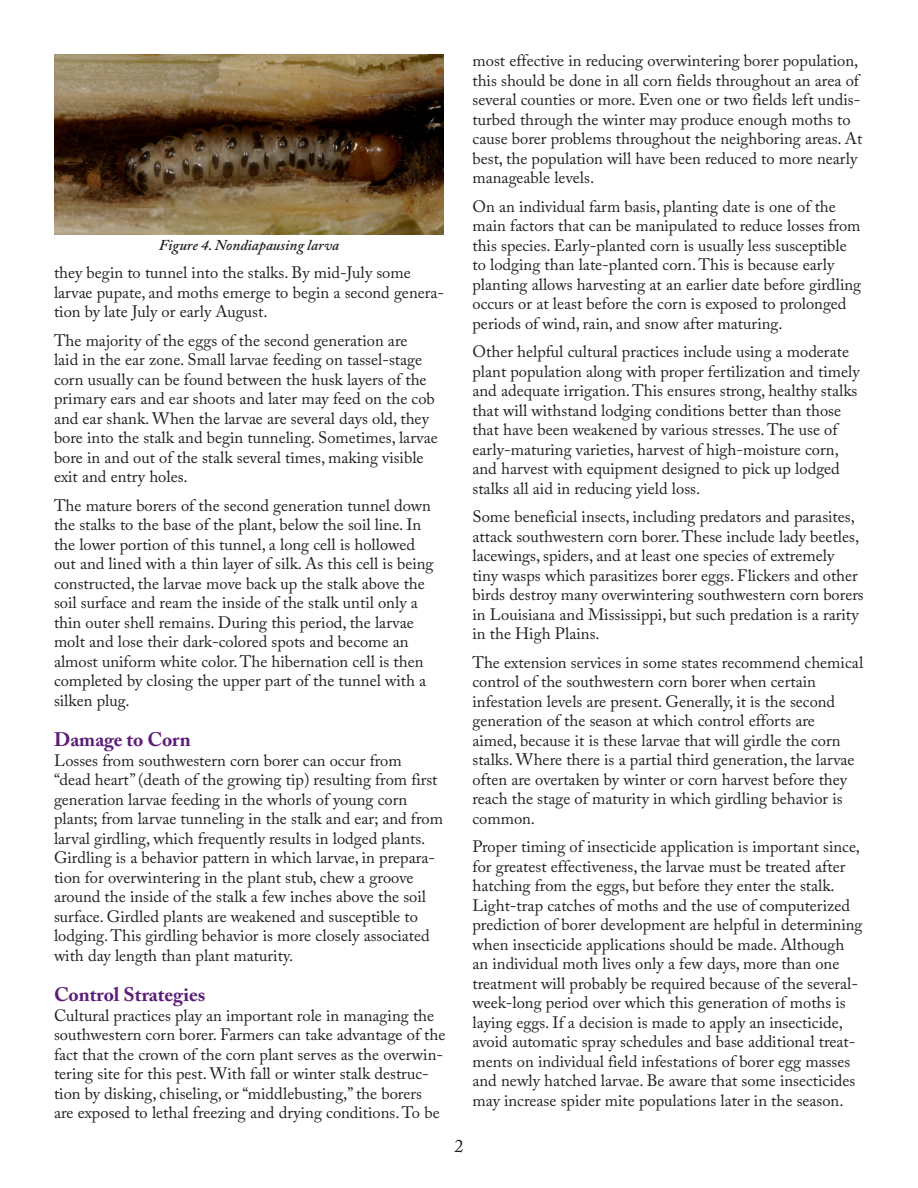
<style>
.page{position:relative;width:918px;height:1188px;background:#fff}
.page>*{position:absolute;margin:0;border:0;box-sizing:border-box;transform-origin:0 0}
.SUBHEAD{font:700 19.5px "Adobe Caslon Pro";color:#5c1d78}
.t1{font:18px "Adobe Caslon Pro";color:#231f20}
.BODY{font:16.5px/19.5px "Adobe Caslon Pro";color:#231f20}
.t2{font:italic 600 15px "Adobe Caslon Pro";color:#231f20}
</style>
<div class="page">
<img style="left:54px;top:54px;width:390px;height:181px">
<p class="t2" style="left:159px;top:236px;width:182px">Figure 4. Nondiapausing larva</p>
<p class="BODY" style="left:54px;top:263px;width:392px">they begin to tunnel into the stalks. By mid-July some larvae pupate, and moths emerge to begin a second genera&shy;tion by late July or early August.</p>
<p class="BODY" style="left:54px;top:330px;width:385px">The majority of the eggs of the second generation are<br>laid in the ear zone. Small larvae feeding on tassel-stage corn usually can be found between the husk layers of the primary ears and ear shoots and later may feed on the cob and ear shank. When the larvae are several days old, they bore into the stalk and begin tunneling. Sometimes, larvae bore in and out of the stalk several times, making visible exit and entry holes.</p>
<p class="BODY" style="left:54px;top:495px;width:381px">The mature borers of the second generation tunnel down the stalks to the base of the plant, below the soil line. In the lower portion of this tunnel, a long cell is hollowed out and lined with a thin layer of silk. As this cell is being constructed, the larvae move back up the stalk above the soil surface and ream the inside of the stalk until only a thin outer shell remains. During this period, the larvae molt and lose their dark-colored spots and become an almost uniform white color. The hibernation cell is then completed by closing the upper part of the tunnel with a silken plug.</p>
<p class="SUBHEAD" style="left:54px;top:728px;width:138px">Damage to Corn</p>
<p class="BODY" style="left:54px;top:750px;width:390px">Losses from southwestern corn borer can occur from<br>“dead heart” (death of the growing tip) resulting from first generation larvae feeding in the whorls of young corn plants; from larvae tunneling in the stalk and ear; and from larval girdling, which frequently results in lodged plants.<br>Girdling is a behavior pattern in which larvae, in prepara&shy;tion for overwintering in the plant stub, chew a groove around the inside of the stalk a few inches above the soil surface. Girdled plants are weakened and susceptible to lodging. This girdling behavior is more closely associated with day length than plant maturity.</p>
<p class="SUBHEAD" style="left:54px;top:983px;width:153px">Control Strategies</p>
<p class="BODY" style="left:54px;top:1005px;width:393px">Cultural practices play an important role in managing the southwestern corn borer. Farmers can take advantage of the fact that the crown of the corn plant serves as the overwin&shy;tering site for this pest. With fall or winter stalk destruc&shy;tion by disking, chiseling, or “middlebusting,” the borers are exposed to lethal freezing and drying conditions. To be</p>
<p class="BODY" style="left:472px;top:51px;width:391px">most effective in reducing overwintering borer population, this should be done in all corn fields throughout an area of several counties or more. Even one or two fields left undis&shy;turbed through the winter may produce enough moths to cause borer problems throughout the neighboring areas. At best, the population will have been reduced to more nearly manageable levels.</p>
<p class="BODY" style="left:472px;top:196px;width:390px">On an individual farm basis, planting date is one of the main factors that can be manipulated to reduce losses from this species. Early-planted corn is usually less susceptible to lodging than late-planted corn. This is because early planting allows harvesting at an earlier date before girdling occurs or at least before the corn is exposed to prolonged periods of wind, rain, and snow after maturing.</p>
<p class="BODY" style="left:472px;top:342px;width:389px">Other helpful cultural practices include using a moderate plant population along with proper fertilization and timely and adequate irrigation. This ensures strong, healthy stalks that will withstand lodging conditions better than those that have been weakened by various stresses. The use of early-maturing varieties, harvest of high-moisture corn, and harvest with equipment designed to pick up lodged stalks all aid in reducing yield loss.</p>
<p class="BODY" style="left:472px;top:507px;width:393px">Some beneficial insects, including predators and parasites, attack southwestern corn borer. These include lady beetles, lacewings, spiders, and at least one species of extremely tiny wasps which parasitizes borer eggs. Flickers and other birds destroy many overwintering southwestern corn borers in Louisiana and Mississippi, but such predation is a rarity in the High Plains.</p>
<p class="BODY" style="left:472px;top:652px;width:392px">The extension services in some states recommend chemical control of the southwestern corn borer when certain infestation levels are present. Generally, it is the second generation of the season at which control efforts are aimed, because it is these larvae that will girdle the corn stalks. Where there is a partial third generation, the larvae often are overtaken by winter or corn harvest before they reach the stage of maturity in which girdling behavior is common.</p>
<p class="BODY" style="left:472px;top:837px;width:392px">Proper timing of insecticide application is important since, for greatest effectiveness, the larvae must be treated after hatching from the eggs, but before they enter the stalk.<br>Light-trap catches of moths and the use of computerized prediction of borer development are helpful in determining when insecticide applications should be made. Although an individual moth lives only a few days, more than one treatment will probably be required because of the several&shy;week-long period over which this generation of moths is laying eggs. If a decision is made to apply an insecticide, avoid automatic spray schedules and base additional treat&shy;ments on individual field infestations of borer egg masses and newly hatched larvae. Be aware that some insecticides may increase spider mite populations later in the season.</p>
<p class="t1" style="left:454px;top:1135px;width:10px">2</p>
</div>
